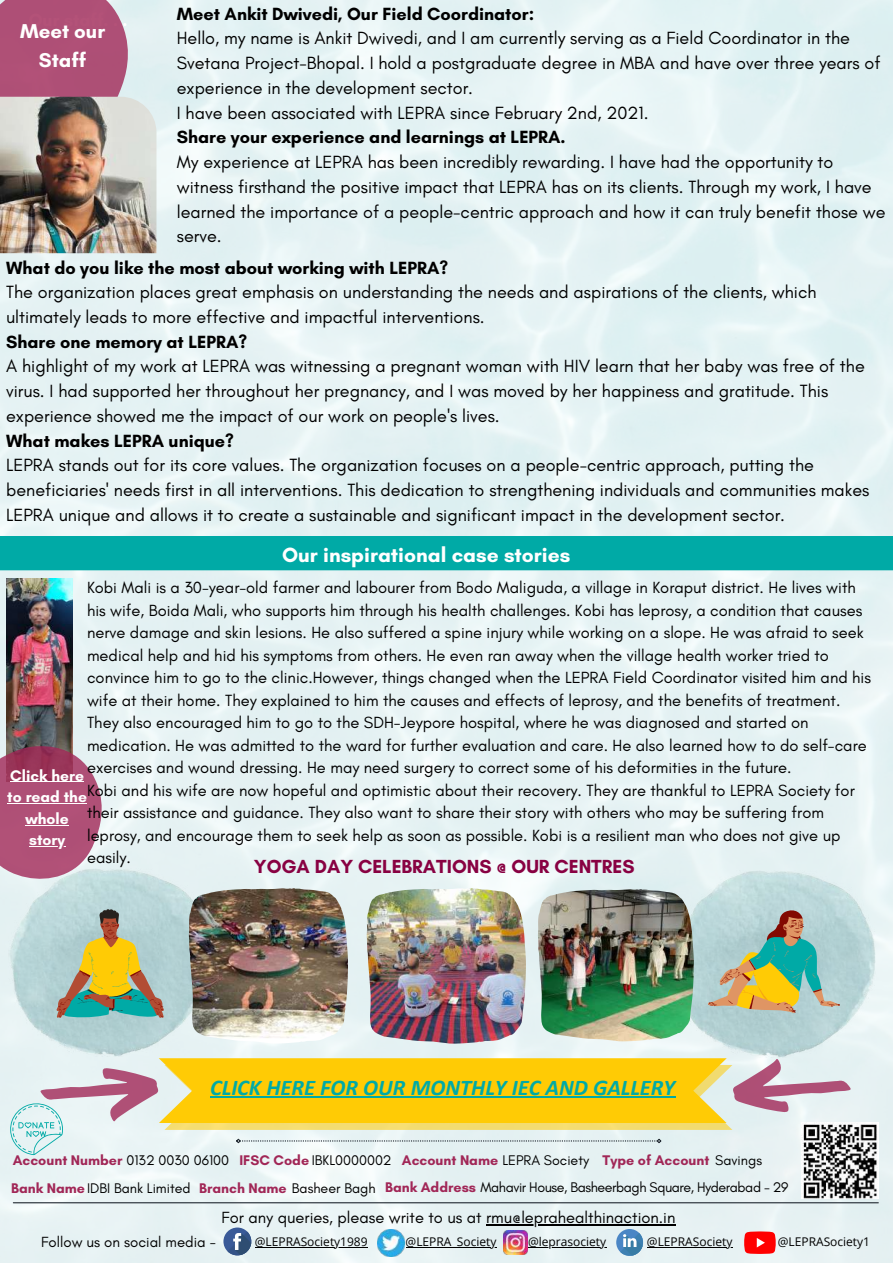
<style>
.page{position:relative;width:893px;height:1264px;background:#fff}
.page>*{position:absolute;margin:0;border:0;box-sizing:border-box;transform-origin:0 0}
.t1{font:italic 700 22.5px "Calibri";color:#00aaa6}
.t2{font:700 21px "Glacial Indifference";color:#fff}
.t3{font:700 20.4px/28px "Glacial Indifference";color:#fff;text-align:center}
.t4{font:700 19.35px "Glacial Indifference";color:#880142}
.t5{font:18px/24.8px "Glacial Indifference";color:#000}
.t6{font:700 18px "Glacial Indifference";color:#000}
.t7{font:16.5px/22.5px "Glacial Indifference";color:#000}
.t8{font:700 15.6px/21.6px "Glacial Indifference";color:#fff;text-align:center}
.t9{font:15px "Glacial Indifference";color:#000}
.t10{font:14.25px/27.2px "Glacial Indifference";letter-spacing:-.03em;color:#000}
.t11{font:14.25px/27.3px "Glacial Indifference";color:#000}
.t12{font:12px "Open Sans";color:#000}
.s1{font-weight:700;color:#a12757}
</style>
<div class="page">
<img style="left:0;top:0;width:892px;height:1262px">
<img style="left:801px;top:1122px;width:77px;height:76px">
<hr style="left:13px;top:1202px;width:865px;height:1px;background:#212932">
<svg style="left:223px;top:1227px;width:28px;height:28px"></svg>
<svg style="left:227px;top:1231px;width:26px;height:25px"></svg>
<svg style="left:616px;top:1228px;width:27px;height:27px"></svg>
<svg style="left:620px;top:1232px;width:24px;height:25px"></svg>
<img style="left:504px;top:1230px;width:23px;height:24px">
<svg style="left:744px;top:1231px;width:31px;height:22px"></svg>
<img style="left:377px;top:1229px;width:27px;height:27px">
<div style="left:0;top:0;width:128px;height:97px;background:#ae4f76"></div>
<img style="left:0;top:97px;width:156px;height:156px">
<img style="left:7px;top:578px;width:65px;height:168px">
<div style="left:0;top:536px;width:892px;height:34px;background:#00aaa6"></div>
<img style="left:9px;top:868px;width:202px;height:188px">
<svg style="left:0;top:746px;width:102px;height:133px;background:#b26282"></svg>
<hr style="left:486px;top:1224px;width:189px;height:1px;background:#000">
<hr style="left:255px;top:1247px;width:113px;height:1px;background:#000">
<hr style="left:647px;top:1247px;width:85px;height:1px;background:#000">
<hr style="left:405px;top:1246px;width:91px;height:1px;background:#000">
<hr style="left:528px;top:1247px;width:78px;height:1px;background:#000">
<hr style="left:10px;top:781px;width:74px;height:1px;background:#fff">
<hr style="left:7px;top:803px;width:80px;height:1px;background:#fff">
<hr style="left:26px;top:824px;width:43px;height:1px;background:#fff">
<hr style="left:29px;top:846px;width:36px;height:1px;background:#fff">
<svg style="left:10px;top:1058px;width:841px;height:97px;background:#e8d480"></svg>
<img style="left:672px;top:870px;width:203px;height:187px">
<img style="left:189px;top:888px;width:159px;height:155px">
<img style="left:366px;top:888px;width:159px;height:155px">
<img style="left:538px;top:889px;width:155px;height:152px">
<svg style="left:56px;top:908px;width:108px;height:110px;background:#a8b387"></svg>
<svg style="left:707px;top:907px;width:133px;height:106px;background:#a5bb9f"></svg>
<p class="t6" style="left:177px;top:3px;width:359px">Meet Ankit Dwivedi, Our Field Coordinator:</p>
<p class="t5" style="left:177px;top:26px;width:705px">Hello, my name is Ankit Dwivedi, and I am currently serving as a Field Coordinator in the Svetana Project-Bhopal. I hold a postgraduate degree in MBA and have over three years of experience in the development sector.<br>I have been associated with LEPRA since February 2nd, 2021.</p>
<p class="t6" style="left:177px;top:126px;width:390px">Share your experience and learnings at LEPRA.</p>
<p class="t5" style="left:177px;top:149px;width:710px">My experience at LEPRA has been incredibly rewarding. I have had the opportunity to witness firsthand the positive impact that LEPRA has on its clients. Through my work, I have learned the importance of a people-centric approach and how it can truly benefit those we serve.</p>
<p class="t6" style="left:6px;top:256px;width:443px">What do you like the most about working with LEPRA?</p>
<p class="t5" style="left:6px;top:279px;width:811px">The organization places great emphasis on understanding the needs and aspirations of the clients, which ultimately leads to more effective and impactful interventions.</p>
<p class="t6" style="left:6px;top:330px;width:242px">Share one memory at LEPRA?</p>
<p class="t5" style="left:6px;top:354px;width:860px">A highlight of my work at LEPRA was witnessing a pregnant woman with HIV learn that her baby was free of the virus. I had supported her throughout her pregnancy, and I was moved by her happiness and gratitude. This experience showed me the impact of our work on people's lives.</p>
<p class="t6" style="left:6px;top:429px;width:229px">What makes LEPRA unique?</p>
<p class="t5" style="left:6px;top:453px;width:864px">LEPRA stands out for its core values. The organization focuses on a people-centric approach, putting the beneficiaries' needs first in all interventions. This dedication to strengthening individuals and communities makes<br>LEPRA unique and allows it to create a sustainable and significant impact in the development sector.</p>
<p class="t3" style="left:20px;top:17px;width:87px">Meet our<br>Staff</p>
<p class="t2" style="left:282px;top:542px;width:290px">Our inspirational case stories</p>
<p class="t7" style="left:87px;top:576px;width:785px">Kobi Mali is a 30-year-old farmer and labourer from Bodo Maliguda, a village in Koraput district. He lives with his wife, Boida Mali, who supports him through his health challenges. Kobi has leprosy, a condition that causes nerve damage and skin lesions. He also suffered a spine injury while working on a slope. He was afraid to seek medical help and hid his symptoms from others. He even ran away when the village health worker tried to convince him to go to the clinic.However, things changed when the LEPRA Field Coordinator visited him and his wife at their home. They explained to him the causes and effects of leprosy, and the benefits of treatment.<br>They also encouraged him to go to the SDH-Jeypore hospital, where he was diagnosed and started on medication. He was admitted to the ward for further evaluation and care. He also learned how to do self-care exercises and wound dressing. He may need surgery to correct some of his deformities in the future.<br>Kobi and his wife are now hopeful and optimistic about their recovery. They are thankful to LEPRA Society for their assistance and guidance. They also want to share their story with others who may be suffering from leprosy, and encourage them to seek help as soon as possible. Kobi is a resilient man who does not give up easily.</p>
<p class="t8" style="left:7px;top:764px;width:81px">Click here to read the whole story</p>
<p class="t4" style="left:254px;top:854px;width:382px">YOGA DAY CELEBRATIONS @ OUR CENTRES</p>
<h1 class="t1" style="left:210px;top:1078px;width:466px">CLICK HERE FOR OUR MONTHLY IEC AND GALLERY</h1>
<p class="t10" style="left:199px;top:1146px;width:590px;text-indent:403px"><span class="s1">Type of Account</span> Savings<br><span class="s1">Branch Name</span> Basheer Bagh <span class="s1">Bank Address</span> Mahavir House, Basheerbagh Square, Hyderabad - 29</p>
<p class="t7" style="left:222px;top:1206px;width:455px">For any queries, please write to us at rmu@leprahealthinaction.in</p>
<p class="t9" style="left:41px;top:1232px;width:176px">Follow us on social media -</p>
<p class="t12" style="left:255px;top:1233px;width:114px">@LEPRASociety1989</p>
<p class="t12" style="left:405px;top:1232px;width:92px">@LEPRA_Society</p>
<p class="t12" style="left:528px;top:1233px;width:80px">@leprasociety</p>
<p class="t12" style="left:647px;top:1233px;width:87px">@LEPRASociety</p>
<p class="t12" style="left:777px;top:1233px;width:94px">@LEPRASociety1</p>
<p class="t11" style="left:11px;top:1146px;width:579px"><span class="s1">Account Number</span> 0132 0030 06100 <span class="s1">IFSC Code</span> IBKL0000002 <span class="s1">Account Name</span> LEPRA Society<br><span class="s1">Bank Name</span>IDBI Bank Limited</p>
</div>
